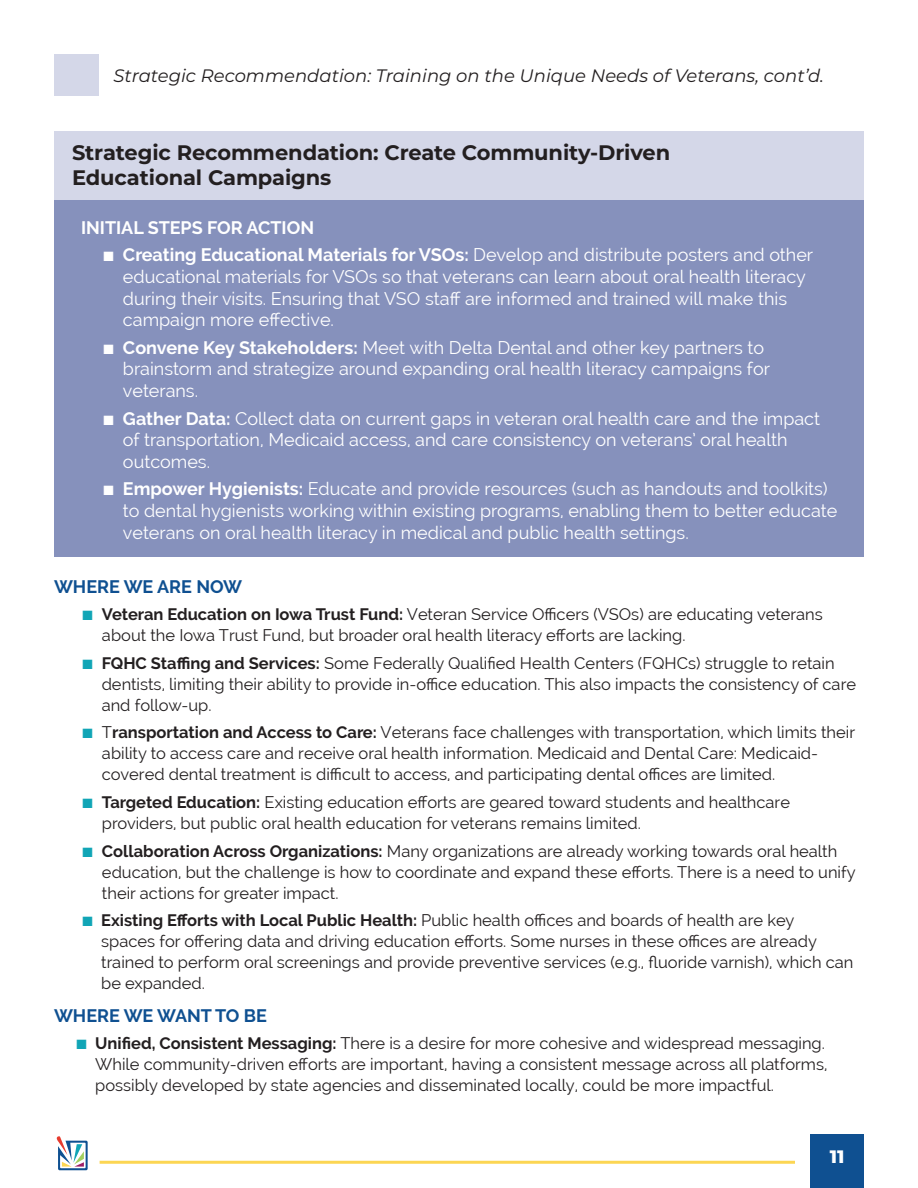
<style>
.page{position:relative;width:918px;height:1188px;background:#fff}
.page>*{position:absolute;margin:0;border:0;box-sizing:border-box;transform-origin:0 0}
.t1{font:700 21px/25.2px "Montserrat";letter-spacing:-.005em;color:#231f20}
.t2{font:18px/21.6px "Raleway";color:#fff}
.t3{font:italic 18px "Montserrat";color:#231f20}
.t4{font:700 18px "Raleway";color:#0f5091}
.t5{font:700 18px "Raleway";color:#fff}
.t6{font:800 18px "Montserrat";color:#fff}
.t7{font:16.5px/21px "Raleway";color:#231f20}
.s1{font-weight:700}
.s2{color:#11a5b6}
</style>
<div class="page">
<hr style="left:100px;top:1161px;width:695px;height:3px;background:#fcd653">
<svg style="left:57px;top:1136px;width:31px;height:34px"></svg>
<div style="left:810px;top:1134px;width:54px;height:54px;background:#0f5091"></div>
<div style="left:54px;top:54px;width:45px;height:41px;background:#d4d7e8"></div>
<div style="left:54px;top:131px;width:810px;height:72px;background:#d4d7e8"></div>
<div style="left:54px;top:201px;width:810px;height:356px;background:#8691bc"></div>
<p class="t3" style="left:113px;top:63px;width:712px">Strategic Recommendation: Training on the Unique Needs of Veterans, cont’d.</p>
<p class="t1" style="left:72px;top:139px;width:600px">Strategic Recommendation: Create Community-Driven<br>Educational Campaigns</p>
<p class="t5" style="left:81px;top:217px;width:235px">INITIAL STEPS FOR ACTION</p>
<p class="t2" style="left:123px;top:244px;width:692px;text-indent:-19px">■ <span class="s1">Creating Educational Materials for VSOs:</span> Develop and distribute posters and other educational materials for VSOs so that veterans can learn about oral health literacy during their visits. Ensuring that VSO staff are informed and trained will make this campaign more effective.</p>
<p class="t2" style="left:123px;top:337px;width:649px;text-indent:-19px">■ <span class="s1">Convene Key Stakeholders:</span> Meet with Delta Dental and other key partners to brainstorm and strategize around expanding oral health literacy campaigns for veterans.</p>
<p class="t2" style="left:123px;top:407px;width:699px;text-indent:-19px">■ <span class="s1">Gather Data:</span> Collect data on current gaps in veteran oral health care and the impact of transportation, Medicaid access, and care consistency on veterans’ oral health outcomes.</p>
<p class="t2" style="left:123px;top:478px;width:716px;text-indent:-19px">■ <span class="s1">Empower Hygienists:</span> Educate and provide resources (such as handouts and toolkits) to dental hygienists working within existing programs, enabling them to better educate veterans on oral health literacy in medical and public health settings.</p>
<p class="t4" style="left:54px;top:576px;width:190px">WHERE WE ARE NOW</p>
<p class="t7" style="left:102px;top:604px;width:722px;text-indent:-19px"><span class="s2">■</span> <span class="s1">Veteran Education on Iowa Trust Fund:</span> Veteran Service Officers (VSOs) are educating veterans about the Iowa Trust Fund, but broader oral health literacy efforts are lacking.</p>
<p class="t7" style="left:102px;top:652px;width:756px;text-indent:-19px"><span class="s2">■</span> <span class="s1">FQHC Staffing and Services:</span> Some Federally Qualified Health Centers (FQHCs) struggle to retain dentists, limiting their ability to provide in-office education. This also impacts the consistency of care and follow-up.</p>
<p class="t7" style="left:102px;top:722px;width:755px;text-indent:-19px"><span class="s2">■</span> T<span class="s1">ransportation and Access to Care:</span> Veterans face challenges with transportation, which limits their ability to access care and receive oral health information. Medicaid and Dental Care: Medicaid&shy;covered dental treatment is difficult to access, and participating dental offices are limited.</p>
<p class="t7" style="left:102px;top:792px;width:690px;text-indent:-19px"><span class="s2">■</span> <span class="s1">Targeted Education:</span> Existing education efforts are geared toward students and healthcare providers, but public oral health education for veterans remains limited.</p>
<p class="t7" style="left:102px;top:840px;width:755px;text-indent:-19px"><span class="s2">■</span> <span class="s1">Collaboration Across Organizations:</span> Many organizations are already working towards oral health education, but the challenge is how to coordinate and expand these efforts. There is a need to unify their actions for greater impact.</p>
<p class="t7" style="left:101px;top:909px;width:754px;text-indent:-19px"><span class="s2">■</span> <span class="s1">Existing Efforts with Local Public Health:</span> Public health offices and boards of health are key<br>spaces for offering data and driving education efforts. Some nurses in these offices are already trained to perform oral screenings and provide preventive services (e.g., fluoride varnish), which can be expanded.</p>
<p class="t4" style="left:54px;top:1005px;width:214px">WHERE WE WANT TO BE</p>
<p class="t7" style="left:95px;top:1032px;width:734px;text-indent:-19px"><span class="s2">■</span> <span class="s1">Unified, Consistent Messaging:</span> There is a desire for more cohesive and widespread messaging.<br>While community-driven efforts are important, having a consistent message across all platforms, possibly developed by state agencies and disseminated locally, could be more impactful.</p>
<p class="t6" style="left:830px;top:1143px;width:16px">11</p>
</div>
